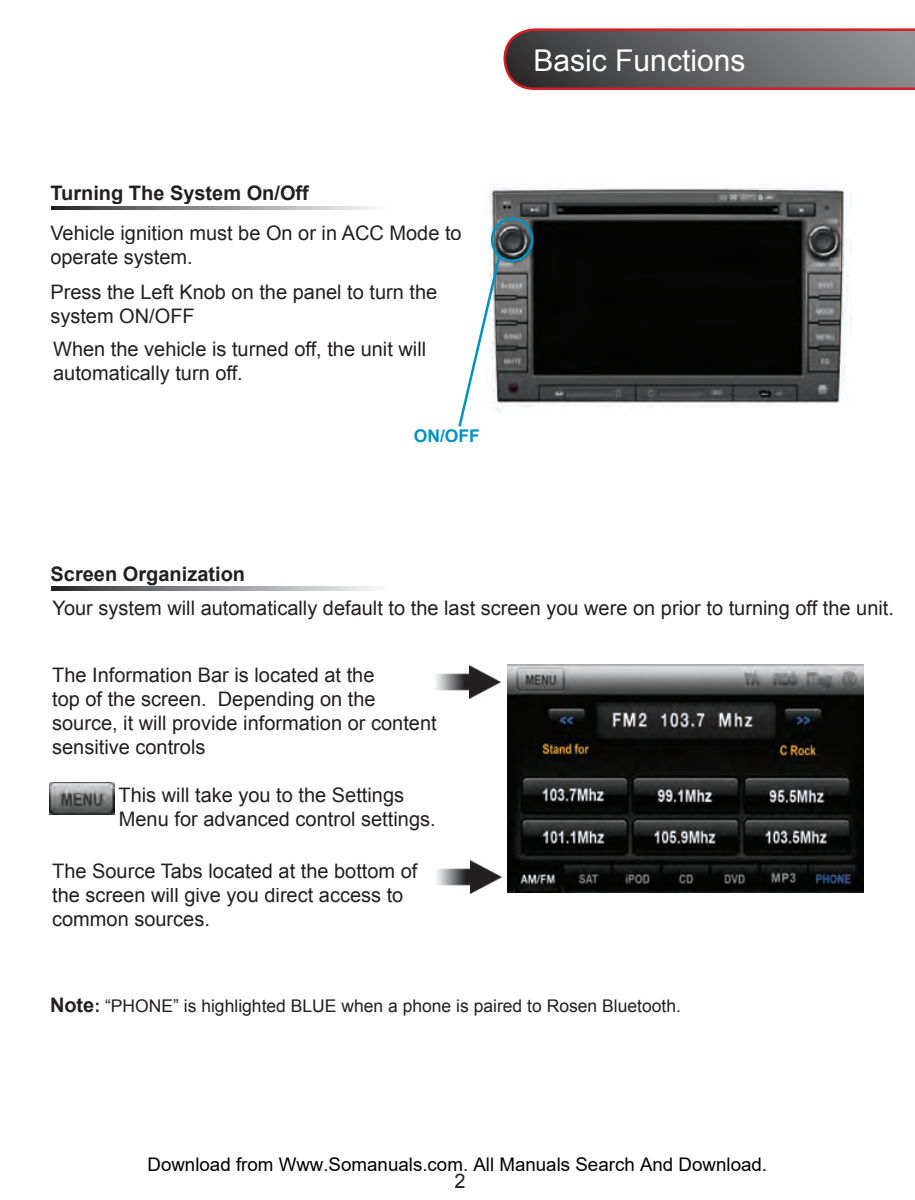
<style>
.page{position:relative;width:915px;height:1200px;background:#fff}
.page>*{position:absolute;margin:0;border:0;box-sizing:border-box;transform-origin:0 0}
.t1{font:30px "Arial";color:#fff}
.t2{font:20px/24px "Arial";color:#231f20}
.t3{font:700 20px "Arial";color:#231f20}
.t4{font:18.75px "Arial";color:#000}
.t5{font:17.5px "Arial";color:#231f20}
.t6{font:700 17.5px "Arial";color:#0093bf}
.s1{font-weight:700;font-size:20px}
.s2{font-weight:700}
</style>
<div class="page">
<img style="left:436px;top:859px;width:67px;height:35px">
<img style="left:490px;top:184px;width:362px;height:223px">
<svg style="left:458px;top:218px;width:75px;height:209px"></svg>
<img style="left:507px;top:664px;width:356px;height:229px">
<img style="left:50px;top:782px;width:65px;height:33px">
<img style="left:435px;top:664px;width:67px;height:35px">
<svg style="left:503px;top:28px;width:412px;height:62px;background:#706163"></svg>
<svg style="left:52px;top:206px;width:324px;height:4px"></svg>
<svg style="left:52px;top:587px;width:324px;height:3px"></svg>
<p class="t3" style="left:50px;top:179px;width:260px">Turning The System On/Off</p>
<p class="t2" style="left:50px;top:221px;width:413px">Vehicle ignition must be On or in ACC Mode to operate system.</p>
<p class="t2" style="left:50px;top:280px;width:388px">Press the Left Knob on the panel to turn the system ON/OFF</p>
<p class="t2" style="left:53px;top:337px;width:375px">When the vehicle is turned off, the unit will automatically turn off.</p>
<p class="t3" style="left:51px;top:560px;width:196px">Screen Organization</p>
<p class="t6" style="left:414px;top:424px;width:68px">ON/OFF</p>
<h1 class="t1" style="left:534px;top:41px;width:213px">Basic Functions</h1>
<p class="t2" style="left:52px;top:596px;width:843px">Your system will automatically default to the last screen you were on prior to turning off the unit.</p>
<p class="t2" style="left:52px;top:663px;width:386px">The Information Bar is located at the<br>top of the screen. Depending on the source, it will provide information or content sensitive controls</p>
<p class="t2" style="left:118px;top:783px;width:319px">This will take you to the Settings<br>Menu for advanced control settings.</p>
<p class="t2" style="left:52px;top:860px;width:367px">The Source Tabs located at the bottom of the screen will give you direct access to common sources.</p>
<p class="t5" style="left:50px;top:994px;width:633px"><span class="s1">Note</span><span class="s2">:</span> “PHONE” is highlighted BLUE when a phone is paired to Rosen Bluetooth.</p>
<p class="t4" style="left:147px;top:1154px;width:621px">Download from Www.Somanuals.com. All Manuals Search And Download.</p>
<p class="t2" style="left:455px;top:1169px;width:13px">2</p>
</div>
